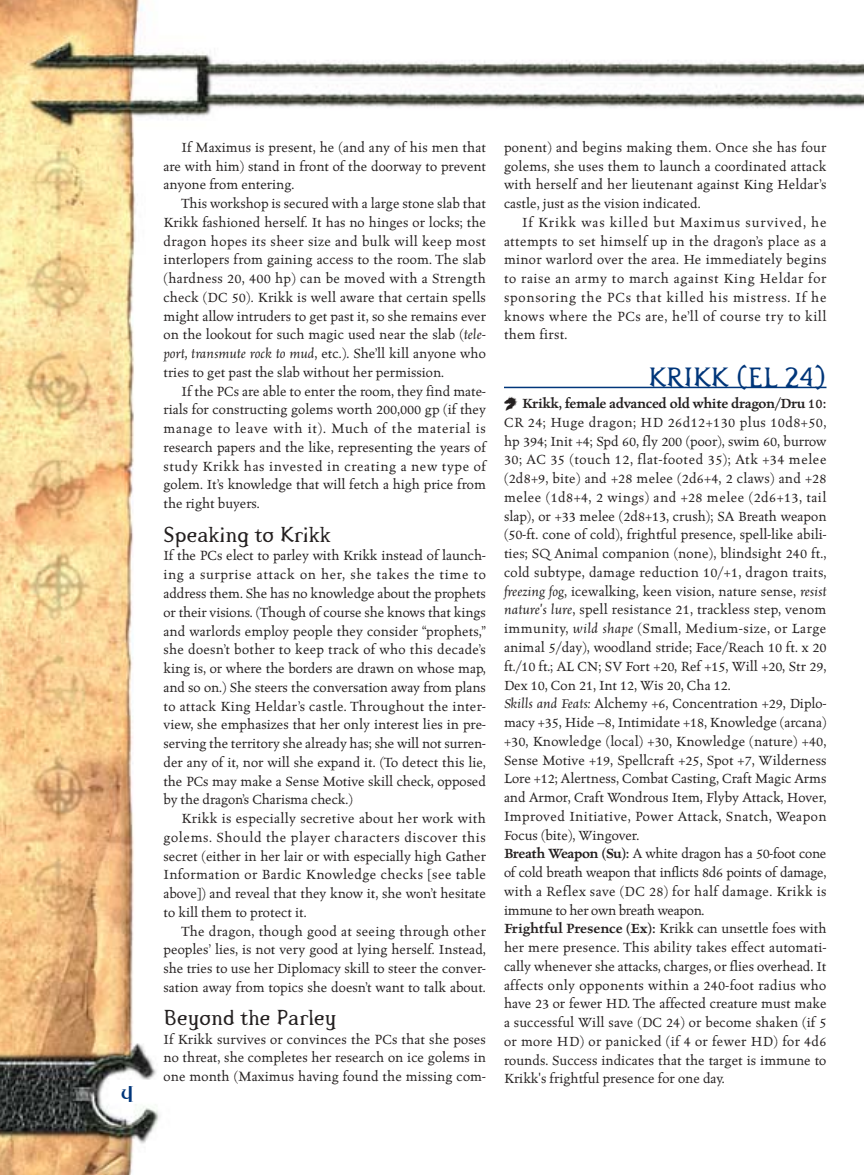
<style>
.page{position:relative;width:864px;height:1175px;background:#fff}
.page>*{position:absolute;margin:0;border:0;box-sizing:border-box;transform-origin:0 0}
.t1{font:27px "Pterra dactyl";color:#00367a}
.t2{font:24px "Vitriol Alt";color:#00367a}
.t3{font:21px "Pterra dactyl";color:#231f1f}
.t4{font:500 15px/18.8px "Celestia Antiqua";color:#231f1f;text-align:justify}
.t5{font:600 15px "Celestia Antiqua";letter-spacing:-.02em;color:#231f1f}
.s1{font-style:italic}
.s2{font-weight:600}
</style>
<div class="page">
<img style="left:0;top:0;width:864px;height:1174px">
<hr style="left:504px;top:387px;width:322px;height:1px;background:#00367a">
<svg style="left:504px;top:396px;width:13px;height:15px"></svg>
<h2 class="t2" style="left:120px;top:1079px;width:16px">4</h2>
<p class="t4" style="left:164px;top:139px;width:324px;text-indent:18px">If Maximus is present, he (and any of his men that are with him) stand in front of the doorway to prevent anyone from entering.</p>
<p class="t4" style="left:163px;top:195px;width:324px;text-indent:18px">This workshop is secured with a large stone slab that Krikk fashioned herself. It has no hinges or locks; the dragon hopes its sheer size and bulk will keep most interlopers from gaining access to the room. The slab (hardness 20, 400 hp) can be moved with a Strength check (DC 50). Krikk is well aware that certain spells might allow intruders to get past it, so she remains ever on the lookout for such magic used near the slab (<span class="s1">tele&shy;port, transmute rock to mud</span>, etc.). She’ll kill anyone who tries to get past the slab without her permission.</p>
<p class="t4" style="left:163px;top:383px;width:324px;text-indent:18px">If the PCs are able to enter the room, they find mate&shy;rials for constructing golems worth 200,000 gp (if they manage to leave with it). Much of the material is research papers and the like, representing the years of study Krikk has invested in creating a new type of golem. It’s knowledge that will fetch a high price from the right buyers.</p>
<h3 class="t3" style="left:164px;top:527px;width:169px">Speaking to Krikk</h3>
<p class="t4" style="left:163px;top:547px;width:324px">If the PCs elect to parley with Krikk instead of launch&shy;ing a surprise attack on her, she takes the time to address them. She has no knowledge about the prophets or their visions. (Though of course she knows that kings and warlords employ people they consider “prophets,” she doesn’t bother to keep track of who this decade’s king is, or where the borders are drawn on whose map, and so on.) She steers the conversation away from plans to attack King Heldar’s castle. Throughout the inter&shy;view, she emphasizes that her only interest lies in pre&shy;serving the territory she already has; she will not surren&shy;der any of it, nor will she expand it. (To detect this lie, the PCs may make a Sense Motive skill check, opposed by the dragon’s Charisma check.)</p>
<p class="t4" style="left:163px;top:810px;width:324px;text-indent:18px">Krikk is especially secretive about her work with golems. Should the player characters discover this secret (either in her lair or with especially high Gather Information or Bardic Knowledge checks [see table above]) and reveal that they know it, she won’t hesitate to kill them to protect it.</p>
<p class="t4" style="left:163px;top:922px;width:324px;text-indent:18px">The dragon, though good at seeing through other peoples’ lies, is not very good at lying herself. Instead, she tries to use her Diplomacy skill to steer the conver&shy;sation away from topics she doesn’t want to talk about.</p>
<h3 class="t3" style="left:164px;top:1010px;width:175px">Beyond the Parley</h3>
<p class="t4" style="left:164px;top:1030px;width:324px">If Krikk survives or convinces the PCs that she poses no threat, she completes her research on ice golems in one month (Maximus having found the missing com-</p>
<p class="t4" style="left:504px;top:139px;width:324px">ponent) and begins making them. Once she has four golems, she uses them to launch a coordinated attack with herself and her lieutenant against King Heldar’s castle, just as the vision indicated.</p>
<p class="t4" style="left:504px;top:214px;width:324px;text-indent:18px">If Krikk was killed but Maximus survived, he attempts to set himself up in the dragon’s place as a minor warlord over the area. He immediately begins to raise an army to march against King Heldar for sponsoring the PCs that killed his mistress. If he knows where the PCs are, he’ll of course try to kill them first.</p>
<h1 class="t1" style="left:648px;top:368px;width:180px">KRIKK (EL 24)</h1>
<p class="t5" style="left:522px;top:397px;width:306px">Krikk, female advanced old white dragon/Dru 10:</p>
<p class="t4" style="left:504px;top:414px;width:324px;text-align:left">CR 24; Huge dragon; HD 26d12+130 plus 10d8+50, hp 394; Init +4; Spd 60, fly 200 (poor), swim 60, burrow 30; AC 35 (touch 12, flat-footed 35); Atk +34 melee (2d8+9, bite) and +28 melee (2d6+4, 2 claws) and +28 melee (1d8+4, 2 wings) and +28 melee (2d6+13, tail slap), or +33 melee (2d8+13, crush); SA Breath weapon (50-ft. cone of cold), frightful presence, spell-like abili&shy;ties; SQ Animal companion (none), blindsight 240 ft., cold subtype, damage reduction 10/+1, dragon traits, <span class="s1">freezing fog</span>, icewalking, keen vision, nature sense, <span class="s1">resist nature's lure</span>, spell resistance 21, trackless step, venom immunity, <span class="s1">wild shape</span> (Small, Medium-size, or Large animal 5/day), woodland stride; Face/Reach 10 ft. x 20 ft./10 ft.; AL CN; SV Fort +20, Ref +15, Will +20, Str 29, Dex 10, Con 21, Int 12, Wis 20, Cha 12.<br><span class="s1">Skills and Feats:</span> Alchemy +6, Concentration +29, Diplo&shy;macy +35, Hide –8, Intimidate +18, Knowledge (arcana) +30, Knowledge (local) +30, Knowledge (nature) +40, Sense Motive +19, Spellcraft +25, Spot +7, Wilderness Lore +12; Alertness, Combat Casting, Craft Magic Arms and Armor, Craft Wondrous Item, Flyby Attack, Hover, Improved Initiative, Power Attack, Snatch, Weapon Focus (bite), Wingover.<br><span class="s2">Breath Weapon (Su):</span> A white dragon has a 50-foot cone of cold breath weapon that inflicts 8d6 points of damage, with a Reflex save (DC 28) for half damage. Krikk is immune to her own breath weapon.<br><span class="s2">Frightful Presence (Ex):</span> Krikk can unsettle foes with her mere presence. This ability takes effect automati&shy;cally whenever she attacks, charges, or flies overhead. It affects only opponents within a 240-foot radius who have 23 or fewer HD. The affected creature must make a successful Will save (DC 24) or become shaken (if 5 or more HD) or panicked (if 4 or fewer HD) for 4d6 rounds. Success indicates that the target is immune to Krikk's frightful presence for one day.</p>
</div>
